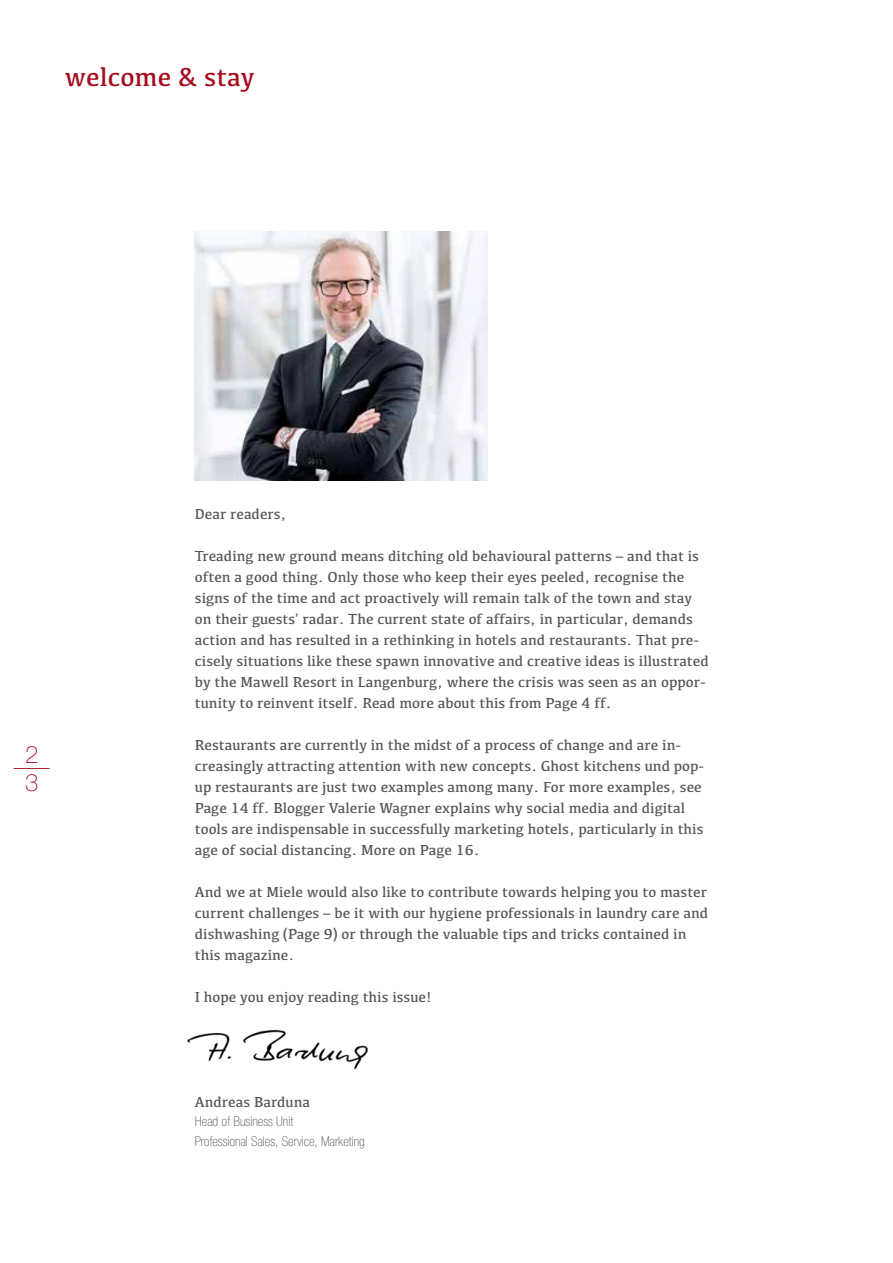
<style>
.page{position:relative;width:893px;height:1263px;background:#fff}
.page>*{position:absolute;margin:0;border:0;box-sizing:border-box;transform-origin:0 0}
.t1{font:27px "Kefa";color:#a60d1f}
.t2{font:100 24px "Helvetica Neue LTW1 G";color:#a60d1f}
.t3{font:15px/21px "Kefa";color:#575756}
.t4{font:100 condensed 13.5px/19.5px "Helvetica Neue LTW1 G";color:#575756}
</style>
<div class="page">
<img style="left:195px;top:231px;width:292px;height:249px">
<img style="left:187px;top:1030px;width:181px;height:40px">
<h1 class="t1" style="left:65px;top:60px;width:191px">welcome &amp; stay</h1>
<h2 class="t2" style="left:25px;top:740px;width:15px">2</h2>
<h2 class="t2" style="left:14px;top:752px;width:37px">–––</h2>
<h2 class="t2" style="left:25px;top:769px;width:15px">3</h2>
<p class="t3" style="left:195px;top:503px;width:93px">Dear readers,</p>
<p class="t3" style="left:195px;top:545px;width:515px">Treading new ground means ditching old behavioural patterns – and that is often a good thing. Only those who keep their eyes peeled, recognise the signs of the time and act proactively will remain talk of the town and stay on their guests' radar. The current state of affairs, in particular, demands action and has resulted in a rethinking in hotels and restaurants. That pre&shy;cisely situations like these spawn innovative and creative ideas is illustrated by the Mawell Resort in Langenburg, where the crisis was seen as an oppor&shy;tunity to reinvent itself. Read more about this from Page 4 ff.</p>
<p class="t3" style="left:195px;top:734px;width:511px">Restaurants are currently in the midst of a process of change and are in&shy;creasingly attracting attention with new concepts. Ghost kitchens und pop&shy;up restaurants are just two examples among many. For more examples, see Page 14 ff. Blogger Valerie Wagner explains why social media and digital tools are indispensable in successfully marketing hotels, particularly in this age of social distancing. More on Page 16.</p>
<p class="t3" style="left:195px;top:881px;width:515px">And we at Miele would also like to contribute towards helping you to master current challenges – be it with our hygiene professionals in laundry care and dishwashing (Page 9) or through the valuable tips and tricks contained in this magazine.</p>
<p class="t3" style="left:195px;top:986px;width:238px">I hope you enjoy reading this issue!</p>
<p class="t3" style="left:195px;top:1091px;width:117px">Andreas Barduna</p>
<p class="t4" style="left:195px;top:1112px;width:172px">Head of Business Unit<br>Professional Sales, Service, Marketing</p>
</div>
